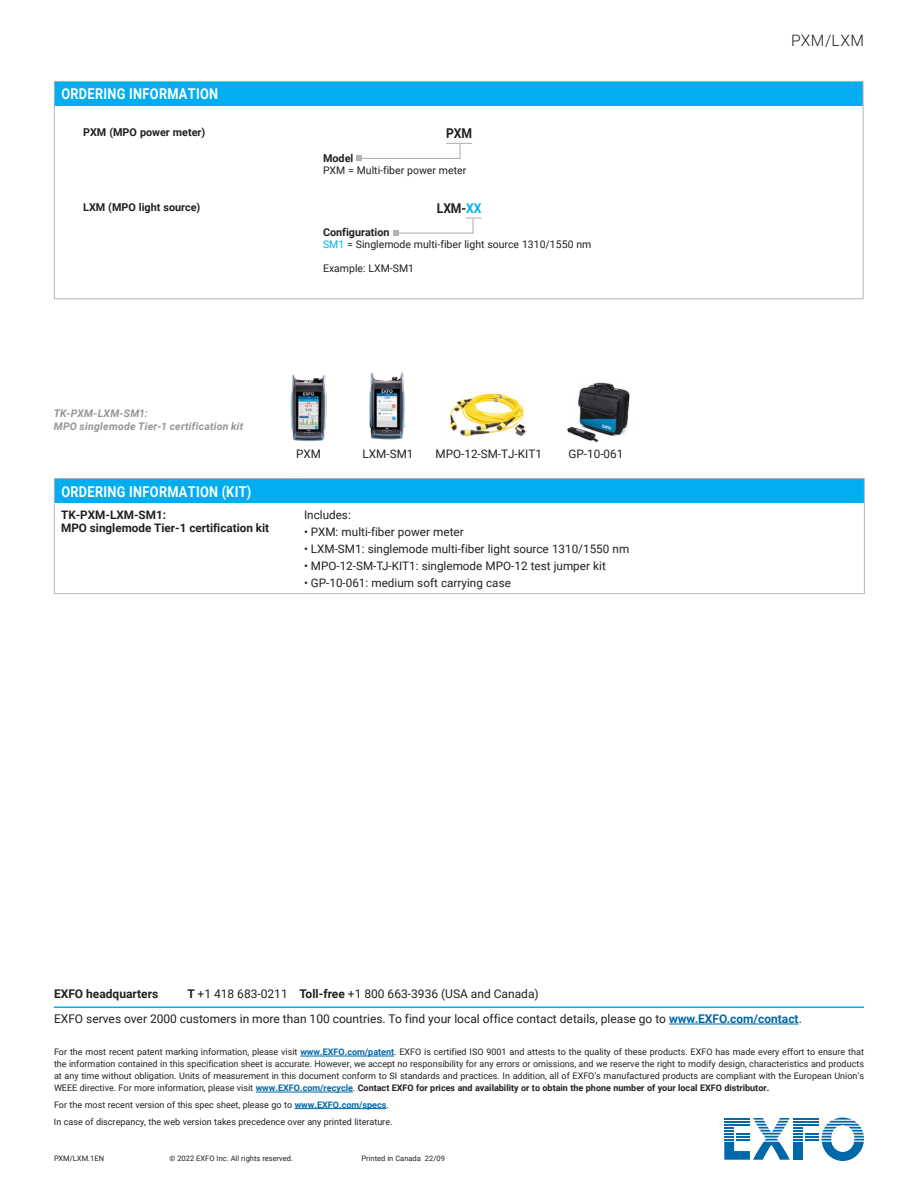
<style>
.page{position:relative;width:918px;height:1188px;background:#fff}
.page>*{position:absolute;margin:0;border:0;box-sizing:border-box;transform-origin:0 0}
.t1{font:300 15.75px "Roboto";letter-spacing:.025em;color:#231f20}
.t2{font:700 15px "Roboto";letter-spacing:.025em;color:#fff;scale:.85 1}
.t3{font:700 13.5px "Roboto";letter-spacing:-.01em;color:#231f20;scale:.9 1}
.t4{font:12px/25.2px "Roboto";color:#231f20}
.t5{font:700 12px "Roboto";color:#231f20}
.t6{font:11.7px "Roboto";color:#231f20}
.t7{font:700 11.7px/13.5px "Roboto";color:#231f20}
.t8{font:700 10.8px "Roboto";color:#231f20}
.t9{font:10.5px "Roboto";color:#231f20}
.t10{font:italic 700 10.5px/13.5px "Roboto";letter-spacing:.02em;color:#939598}
.t11{font:9px/12px "Roboto";color:#231f20;text-align:justify}
.t12{font:7.5px "Roboto";color:#231f20}
.s1{color:#00aeef}
.s2{font-weight:700}
.s3{font-weight:700;color:#0068a9}
</style>
<div class="page">
<svg style="left:724px;top:1118px;width:140px;height:43px"></svg>
<hr style="left:724px;top:1124px;width:26px;height:2px;background:#0068a9">
<hr style="left:54px;top:1006px;width:810px;height:2px;background:#00aeef">
<hr style="left:669px;top:1024px;width:130px;height:1px;background:#0068a9">
<hr style="left:300px;top:1056px;width:94px;height:1px;background:#0068a9">
<hr style="left:256px;top:1092px;width:97px;height:1px;background:#0068a9">
<hr style="left:295px;top:1108px;width:91px;height:1px;background:#0068a9">
<div style="left:54px;top:81px;width:809px;height:25px;background:#00aeef"></div>
<hr style="left:54px;top:81px;width:122px;height:1px;background:#b2b3b7">
<svg style="left:54px;top:82px;width:1px;height:24px"></svg>
<hr style="left:176px;top:81px;width:687px;height:1px;background:#b2b3b7">
<svg style="left:863px;top:82px;width:1px;height:24px"></svg>
<hr style="left:863px;top:106px;width:1px;height:192px;background:#b2b3b7">
<hr style="left:54px;top:298px;width:122px;height:1px;background:#b2b3b7">
<hr style="left:176px;top:298px;width:687px;height:1px;background:#b2b3b7">
<hr style="left:54px;top:106px;width:1px;height:192px;background:#b2b3b7">
<img style="left:449px;top:393px;width:77px;height:44px">
<div style="left:54px;top:479px;width:810px;height:24px;background:#00aeef"></div>
<hr style="left:54px;top:478px;width:243px;height:1px;background:#b2b3b7">
<svg style="left:54px;top:479px;width:1px;height:24px"></svg>
<hr style="left:297px;top:478px;width:568px;height:1px;background:#b2b3b7">
<svg style="left:864px;top:479px;width:1px;height:24px"></svg>
<hr style="left:54px;top:503px;width:1px;height:90px;background:#b2b3b7">
<hr style="left:54px;top:593px;width:243px;height:1px;background:#b2b3b7">
<hr style="left:297px;top:593px;width:568px;height:1px;background:#b2b3b7">
<hr style="left:864px;top:503px;width:1px;height:90px;background:#b2b3b7">
<img style="left:290px;top:374px;width:37px;height:68px">
<img style="left:369px;top:372px;width:36px;height:68px">
<img style="left:567px;top:382px;width:63px;height:60px">
<svg style="left:357px;top:143px;width:115px;height:18px"></svg>
<svg style="left:393px;top:217px;width:88px;height:19px"></svg>
<h2 class="t2" style="left:61px;top:84px;width:186px">ORDERING INFORMATION</h2>
<p class="t8" style="left:83px;top:125px;width:124px">PXM (MPO power meter)</p>
<p class="t8" style="left:83px;top:199px;width:119px">LXM (MPO light source)</p>
<h3 class="t3" style="left:446px;top:124px;width:30px">PXM</h3>
<p class="t8" style="left:323px;top:150px;width:32px">Model</p>
<p class="t9" style="left:323px;top:163px;width:145px">PXM = Multi-fiber power meter</p>
<h3 class="t3" style="left:437px;top:199px;width:51px">LXM-<span class="s1">XX</span></h3>
<p class="t8" style="left:323px;top:225px;width:68px">Configuration</p>
<p class="t9" style="left:323px;top:237px;width:270px"><span class="s1">SM1</span> = Singlemode multi-fiber light source 1310/1550 nm</p>
<p class="t9" style="left:323px;top:261px;width:93px">Example: LXM-SM1</p>
<p class="t10" style="left:54px;top:406px;width:191px">TK-PXM-LXM-SM1:<br>MPO singlemode Tier-1 certification kit</p>
<p class="t6" style="left:296px;top:446px;width:26px">PXM</p>
<p class="t6" style="left:363px;top:446px;width:52px">LXM-SM1</p>
<p class="t6" style="left:436px;top:446px;width:108px">MPO-12-SM-TJ-KIT1</p>
<p class="t6" style="left:569px;top:446px;width:56px">GP-10-061</p>
<h2 class="t2" style="left:61px;top:481px;width:225px">ORDERING INFORMATION (KIT)</h2>
<p class="t7" style="left:61px;top:507px;width:210px">TK-PXM-LXM-SM1:<br>MPO singlemode Tier-1 certification kit</p>
<p class="t6" style="left:304px;top:506px;width:48px">Includes:</p>
<p class="t6" style="left:304px;top:523px;width:161px">• PXM: multi-fiber power meter</p>
<p class="t6" style="left:304px;top:541px;width:327px">• LXM-SM1: singlemode multi-fiber light source 1310/1550 nm</p>
<p class="t6" style="left:304px;top:558px;width:303px">• MPO-12-SM-TJ-KIT1: singlemode MPO-12 test jumper kit</p>
<p class="t6" style="left:304px;top:575px;width:208px">• GP-10-061: medium soft carrying case</p>
<h1 class="t1" style="left:791px;top:30px;width:74px">PXM/LXM</h1>
<h3 class="t4" style="left:54px;top:981px;width:749px;text-indent:133px"><span class="s2">T</span> +1 418 683-0211 <span class="s2">Toll-free</span> +1 800 663-3936 (USA and Canada)<br>EXFO serves over 2000 customers in more than 100 countries. To find your local office contact details, please go to <span class="s3">www.EXFO.com/contact</span>.</h3>
<p class="t11" style="left:54px;top:1046px;width:812px">For the most recent patent marking information, please visit <span class="s3">www.EXFO.com/patent</span>. EXFO is certified ISO 9001 and attests to the quality of these products. EXFO has made every effort to ensure that the information contained in this specification sheet is accurate. However, we accept no responsibility for any errors or omissions, and we reserve the right to modify design, characteristics and products at any time without obligation. Units of measurement in this document conform to SI standards and practices. In addition, all of EXFO’s manufactured products are compliant with the European Union’s WEEE directive. For more information, please visit <span class="s3">www.EXFO.com/recycle</span>. <span class="s2">Contact EXFO for prices and availability or to obtain the phone number of your local EXFO distributor.</span></p>
<p class="t11" style="left:54px;top:1096px;width:340px;line-height:16.6px">For the most recent version of this spec sheet, please go to <span class="s3">www.EXFO.com/specs</span>.<br>In case of discrepancy, the web version takes precedence over any printed literature.</p>
<h3 class="t5" style="left:54px;top:985px;width:106px">EXFO headquarters</h3>
<p class="t12" style="left:54px;top:1153px;width:52px">PXM/LXM.1EN</p>
<p class="t12" style="left:170px;top:1153px;width:125px">© 2022 EXFO Inc. All rights reserved.</p>
<p class="t12" style="left:362px;top:1153px;width:85px">Printed in Canada 22/09</p>
</div>
